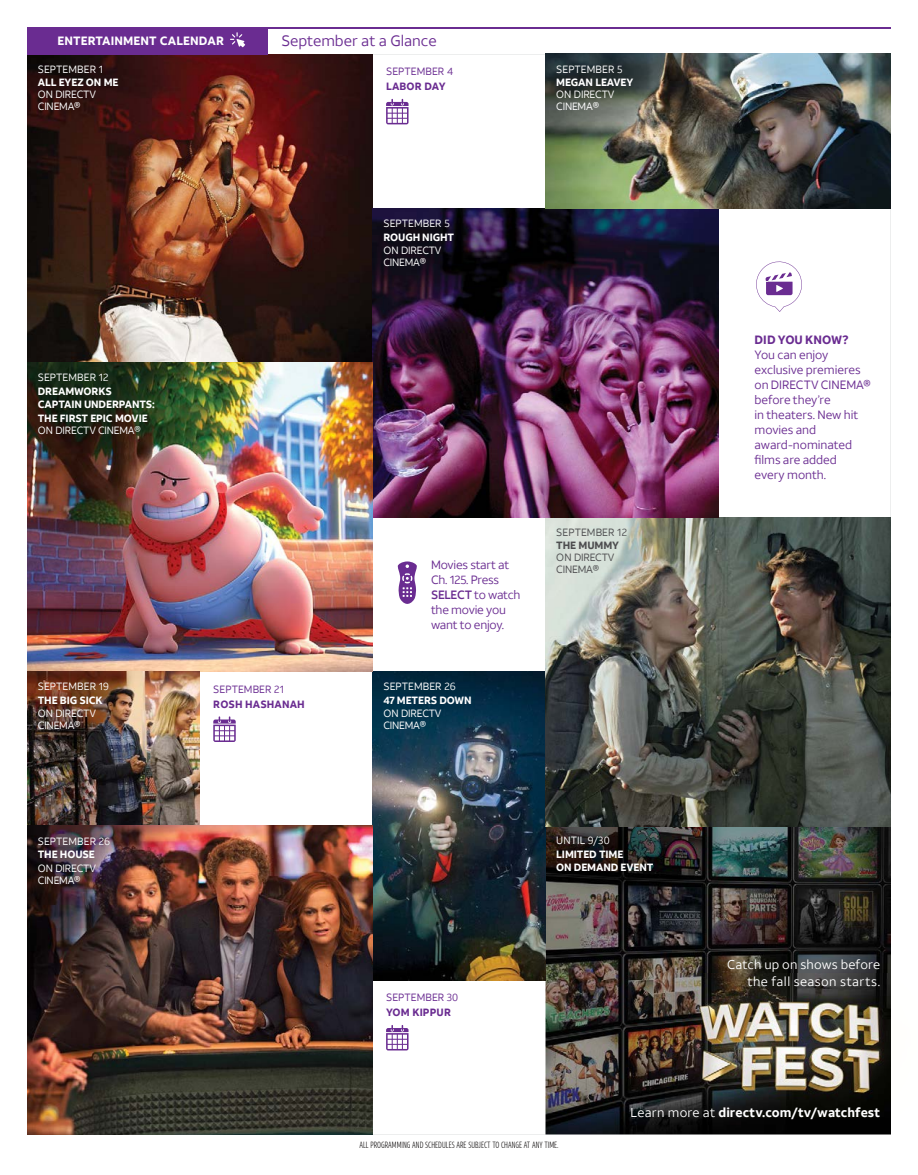
<style>
.page{position:relative;width:918px;height:1175px;background:#fff}
.page>*{position:absolute;margin:0;border:0;box-sizing:border-box;transform-origin:0 0}
.t1{font:15px "ATT Aleck Sans";color:#6a2c91}
.t2{font:12.75px/16.5px "ATT Aleck Sans";letter-spacing:.02em;color:#fff;text-align:right}
.t3{font:700 12.75px "ATT Aleck Sans";letter-spacing:.005em;color:#fff}
.t4{font:12px/15px "ATT Aleck Sans";letter-spacing:-.005em;color:#6a2c91}
.t5{font:700 12px "ATT Aleck Sans";letter-spacing:.01em;color:#fff}
.t6{font:700 12px "ATT Aleck Sans";color:#6a2c91}
.t7{font:700 10.5px/13.5px "ATT Aleck Sans";letter-spacing:-.01em;color:#fff}
.t8{font:10.5px/12px "ATT Aleck Sans";letter-spacing:-.02em;color:#fff}
.t9{font:10.5px "ATT Aleck Sans";letter-spacing:.01em;color:#fff}
.t10{font:10.5px "ATT Aleck Sans";letter-spacing:.01em;color:#6a2c91}
.t11{font:700 10.5px "ATT Aleck Sans";letter-spacing:.01em;color:#6a2c91}
.t12{font:10.5px/12px "ATT Aleck Sans";letter-spacing:-.02em;color:#4d4d4f}
.t13{font:10.5px "ATT Aleck Sans";letter-spacing:.01em;color:#4d4d4f}
.t14{font:700 10.5px "ATT Aleck Sans";letter-spacing:-.01em;color:#4d4d4f}
.t15{font:300 9px "ATT Aleck Cmp";color:#070404}
.s1{font-weight:500}
.s2{font-weight:400}
</style>
<div class="page">
<svg style="left:386px;top:1025px;width:23px;height:25px"></svg>
<img style="left:546px;top:517px;width:345px;height:617px">
<img style="left:27px;top:54px;width:346px;height:617px">
<hr style="left:27px;top:27px;width:864px;height:1px;background:#6a2c91">
<img style="left:666px;top:973px;width:225px;height:144px">
<img style="left:373px;top:671px;width:173px;height:309px">
<img style="left:373px;top:208px;width:345px;height:309px">
<img style="left:27px;top:671px;width:173px;height:155px">
<svg style="left:398px;top:561px;width:19px;height:43px"></svg>
<img style="left:27px;top:826px;width:346px;height:308px">
<svg style="left:386px;top:99px;width:23px;height:25px"></svg>
<svg style="left:213px;top:716px;width:23px;height:26px"></svg>
<img style="left:545px;top:54px;width:346px;height:154px">
<svg style="left:756px;top:261px;width:46px;height:51px"></svg>
<div style="left:27px;top:27px;width:241px;height:27px;background:#6a2c91"></div>
<svg style="left:230px;top:32px;width:15px;height:15px"></svg>
<p class="t5" style="left:57px;top:33px;width:168px">ENTERTAINMENT CALENDAR</p>
<p class="t9" style="left:38px;top:63px;width:67px">SEPTEMBER 1</p>
<p class="t7" style="left:38px;top:76px;width:82px">ALL EYEZ ON ME</p>
<p class="t8" style="left:38px;top:88px;width:60px">ON DIRECTV<br>CINEMA®</p>
<p class="t1" style="left:281px;top:32px;width:157px">September at a Glance</p>
<p class="t10" style="left:386px;top:65px;width:69px">SEPTEMBER 4</p>
<p class="t11" style="left:386px;top:80px;width:61px">LABOR DAY</p>
<p class="t9" style="left:556px;top:62px;width:68px">SEPTEMBER 5</p>
<p class="t7" style="left:556px;top:76px;width:79px">MEGAN LEAVEY</p>
<p class="t8" style="left:556px;top:88px;width:60px">ON DIRECTV<br>CINEMA®</p>
<p class="t9" style="left:38px;top:371px;width:72px">SEPTEMBER 12</p>
<p class="t7" style="left:38px;top:384px;width:118px">DREAMWORKS<br>CAPTAIN UNDERPANTS:<br>THE FIRST EPIC MOVIE</p>
<p class="t8" style="left:38px;top:424px;width:104px">ON DIRECTV CINEMA®</p>
<p class="t9" style="left:38px;top:680px;width:73px">SEPTEMBER 19</p>
<p class="t7" style="left:38px;top:693px;width:66px">THE BIG SICK</p>
<p class="t8" style="left:38px;top:707px;width:60px">ON DIRECTV<br>CINEMA®</p>
<p class="t9" style="left:38px;top:834px;width:74px">SEPTEMBER 26</p>
<p class="t7" style="left:38px;top:847px;width:59px">THE HOUSE</p>
<p class="t8" style="left:38px;top:862px;width:60px">ON DIRECTV<br>CINEMA®</p>
<p class="t10" style="left:213px;top:683px;width:72px">SEPTEMBER 21</p>
<p class="t11" style="left:213px;top:697px;width:93px">ROSH HASHANAH</p>
<p class="t9" style="left:383px;top:217px;width:68px">SEPTEMBER 5</p>
<p class="t7" style="left:383px;top:230px;width:72px">ROUGH NIGHT</p>
<p class="t8" style="left:383px;top:244px;width:60px">ON DIRECTV<br>CINEMA®</p>
<p class="t4" style="left:431px;top:557px;width:91px">Movies start at<br>Ch. 125. Press<br><span class="s1">SELECT</span> to watch the movie you want to enjoy.</p>
<p class="t9" style="left:383px;top:680px;width:74px">SEPTEMBER 26</p>
<p class="t7" style="left:383px;top:693px;width:90px">47 METERS DOWN</p>
<p class="t8" style="left:383px;top:707px;width:60px">ON DIRECTV<br>CINEMA®</p>
<p class="t13" style="left:556px;top:526px;width:72px">SEPTEMBER 12</p>
<p class="t14" style="left:556px;top:539px;width:64px">THE MUMMY</p>
<p class="t12" style="left:556px;top:551px;width:60px">ON DIRECTV<br>CINEMA®</p>
<p class="t6" style="left:755px;top:332px;width:96px">DID YOU KNOW?</p>
<p class="t4" style="left:755px;top:348px;width:118px">You can enjoy exclusive premieres on DIRECTV CINEMA® before they’re<br>in theaters. New hit movies and award-nominated films are added<br>every month.</p>
<p class="t10" style="left:386px;top:991px;width:74px">SEPTEMBER 30</p>
<p class="t11" style="left:386px;top:1005px;width:66px">YOM KIPPUR</p>
<p class="t8" style="left:556px;top:834px;width:55px">UNTIL 9/30</p>
<p class="t7" style="left:556px;top:847px;width:99px">LIMITED TIME<br>ON DEMAND EVENT</p>
<p class="t2" style="left:727px;top:956px;width:155px">Catch up on shows before the fall season starts.</p>
<p class="t3" style="left:631px;top:1104px;width:251px"><span class="s2">Learn more at</span> directv.com/tv/watchfest</p>
<p class="t15" style="left:359px;top:1139px;width:201px">ALL PROGRAMMING AND SCHEDULES ARE SUBJECT TO CHANGE AT ANY TIME.</p>
</div>
